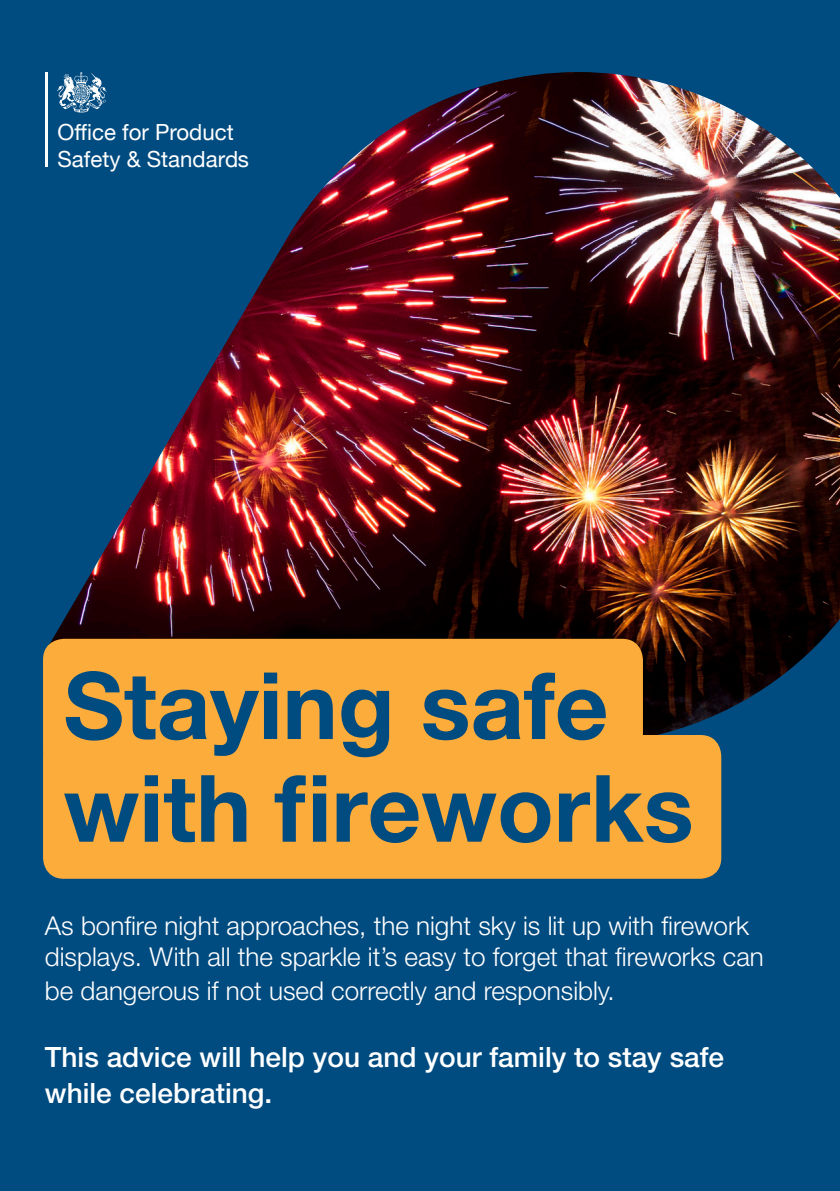
<style>
.page{position:relative;width:840px;height:1191px;background:#fff}
.page>*{position:absolute;margin:0;border:0;box-sizing:border-box;transform-origin:0 0}
.t1{font:700 93px/102.6px "Helvetica Neue LT Pro";color:#004b80}
.t2{font:500 28px/36px "Helvetica Neue LT Pro";color:#fff}
.t3{font:300 26px/31.2px "Helvetica Neue LT Pro";color:#fff}
.t4{font:22.2px/26.6px "Helvetica Neue";color:#fff}
</style>
<div class="page">
<div style="left:0;top:0;width:839px;height:1191px;background:#004b80"></div>
<img style="left:45px;top:72px;width:794px;height:675px">
<hr style="left:45px;top:72px;width:2px;height:95px;background:#fff">
<svg style="left:57px;top:72px;width:50px;height:40px"></svg>
<div style="left:43px;top:639px;width:599px;height:131px;background:#fbac3b;border-radius:21px"></div>
<div style="left:43px;top:735px;width:677px;height:143px;background:#fbac3b;border-radius:21px"></div>
<p class="t4" style="left:57px;top:120px;width:193px">Office for Product<br>Safety &amp; Standards</p>
<p class="t1" style="left:64px;top:652px;width:631px">Staying safe with fireworks</p>
<p class="t3" style="left:45px;top:909px;width:720px">As bonfire night approaches, the night sky is lit up with firework displays. With all the sparkle it’s easy to forget that fireworks can</p>
<p class="t3" style="left:45px;top:974px;width:571px">be dangerous if not used correctly and responsibly.</p>
<p class="t2" style="left:45px;top:1038px;width:680px">This advice will help you and your family to stay safe while celebrating.</p>
</div>
